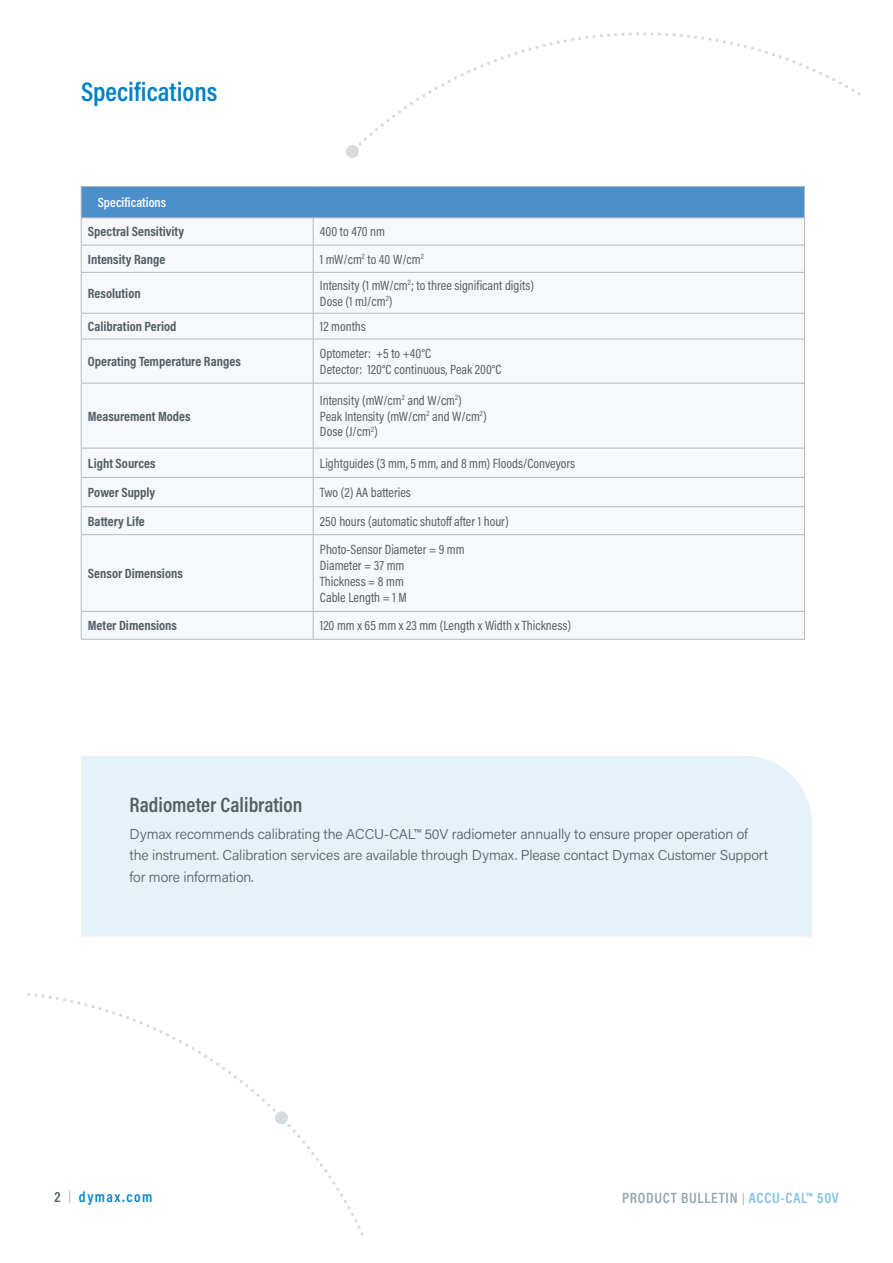
<style>
.page{position:relative;width:893px;height:1263px;background:#fff}
.page>*{position:absolute;margin:0;border:0;box-sizing:border-box;transform-origin:0 0}
.Main_Subhead{font:600 27px "Acumin Pro Cond";color:#0082c4}
.Subhead{font:600 21px "Acumin Pro Cond";color:#525e65}
.t1{font:600 15px "Acumin Pro Cond";letter-spacing:.05em;color:#95a3ab}
.Main_Subhead-2{font:600 15px "Acumin Pro Cond";letter-spacing:.1em;color:#0082c4}
.text{font:300 14.25px/21px "Acumin Pro";letter-spacing:-.01em;color:#525e65}
.Chart_text{font:13.5px/15.8px "Acumin Pro Cond";color:#525e65}
.Chart_text-2{font:700 13.5px "Acumin Pro Cond";color:#525e65}
.Chart_secondary_subh{font:600 13.5px "Acumin Pro Cond";color:#fff}
.s1{color:#525e65}
.s2{font-size:12px;color:#b1bac0}
.s3{color:#80c0e1}
</style>
<div class="page">
<div style="left:81px;top:756px;width:731px;height:181px;background:#e6f2f9"></div>
<div style="left:81px;top:186px;width:723px;height:32px;background:#4a8ecc"></div>
<svg style="left:82px;top:219px;width:722px;height:420px"></svg>
<hr style="left:81px;top:187px;width:1px;height:31px;background:#b1bac0">
<hr style="left:81px;top:245px;width:232px;height:1px;background:#b1bac0">
<svg style="left:81px;top:219px;width:1px;height:53px"></svg>
<hr style="left:313px;top:245px;width:492px;height:1px;background:#b1bac0">
<hr style="left:81px;top:272px;width:232px;height:1px;background:#b1bac0">
<hr style="left:81px;top:273px;width:1px;height:40px;background:#b1bac0">
<hr style="left:313px;top:272px;width:492px;height:1px;background:#b1bac0">
<hr style="left:81px;top:313px;width:232px;height:1px;background:#b1bac0">
<svg style="left:81px;top:314px;width:1px;height:25px"></svg>
<hr style="left:313px;top:313px;width:492px;height:1px;background:#b1bac0">
<hr style="left:81px;top:339px;width:232px;height:1px;background:#b1bac0">
<hr style="left:81px;top:339px;width:1px;height:44px;background:#b1bac0">
<hr style="left:313px;top:339px;width:492px;height:1px;background:#b1bac0">
<hr style="left:81px;top:383px;width:232px;height:1px;background:#b1bac0">
<hr style="left:81px;top:383px;width:1px;height:65px;background:#b1bac0">
<hr style="left:313px;top:383px;width:492px;height:1px;background:#b1bac0">
<hr style="left:81px;top:448px;width:232px;height:1px;background:#b1bac0">
<hr style="left:313px;top:448px;width:492px;height:1px;background:#b1bac0">
<hr style="left:81px;top:477px;width:232px;height:1px;background:#b1bac0">
<hr style="left:313px;top:477px;width:492px;height:1px;background:#b1bac0">
<hr style="left:81px;top:506px;width:232px;height:1px;background:#b1bac0">
<svg style="left:81px;top:448px;width:1px;height:86px"></svg>
<hr style="left:313px;top:506px;width:492px;height:1px;background:#b1bac0">
<hr style="left:81px;top:534px;width:232px;height:1px;background:#b1bac0">
<hr style="left:81px;top:535px;width:1px;height:76px;background:#b1bac0">
<hr style="left:313px;top:534px;width:492px;height:1px;background:#b1bac0">
<hr style="left:81px;top:611px;width:232px;height:1px;background:#b1bac0">
<svg style="left:81px;top:612px;width:1px;height:27px"></svg>
<hr style="left:313px;top:611px;width:492px;height:1px;background:#b1bac0">
<hr style="left:81px;top:639px;width:232px;height:1px;background:#b1bac0">
<hr style="left:313px;top:639px;width:492px;height:1px;background:#b1bac0">
<hr style="left:313px;top:218px;width:492px;height:1px;background:#b1bac0">
<svg style="left:313px;top:218px;width:1px;height:54px"></svg>
<hr style="left:313px;top:273px;width:1px;height:40px;background:#b1bac0">
<svg style="left:313px;top:313px;width:1px;height:26px"></svg>
<hr style="left:313px;top:339px;width:1px;height:44px;background:#b1bac0">
<hr style="left:313px;top:383px;width:1px;height:65px;background:#b1bac0">
<svg style="left:313px;top:448px;width:1px;height:86px"></svg>
<hr style="left:313px;top:535px;width:1px;height:76px;background:#b1bac0">
<svg style="left:313px;top:612px;width:1px;height:27px"></svg>
<hr style="left:804px;top:187px;width:1px;height:31px;background:#b1bac0">
<svg style="left:804px;top:219px;width:1px;height:53px"></svg>
<hr style="left:804px;top:273px;width:1px;height:40px;background:#b1bac0">
<svg style="left:804px;top:313px;width:1px;height:26px"></svg>
<hr style="left:804px;top:339px;width:1px;height:44px;background:#b1bac0">
<hr style="left:804px;top:383px;width:1px;height:65px;background:#b1bac0">
<svg style="left:804px;top:448px;width:1px;height:86px"></svg>
<hr style="left:804px;top:535px;width:1px;height:76px;background:#b1bac0">
<svg style="left:804px;top:611px;width:1px;height:28px"></svg>
<hr style="left:81px;top:186px;width:232px;height:1px;background:#b1bac0">
<hr style="left:313px;top:186px;width:492px;height:1px;background:#b1bac0">
<hr style="left:81px;top:218px;width:232px;height:1px;background:#b1bac0">
<svg style="left:346px;top:32px;width:515px;height:126px"></svg>
<svg style="left:27px;top:993px;width:337px;height:243px"></svg>
<p class="Main_Subhead" style="left:81px;top:74px;width:138px">Specifications</p>
<p class="Chart_secondary_subh" style="left:98px;top:194px;width:70px">Specifications</p>
<p class="Chart_text-2" style="left:88px;top:223px;width:98px">Spectral Sensitivity</p>
<p class="Chart_text" style="left:320px;top:224px;width:67px">400 to 470 nm</p>
<p class="Chart_text-2" style="left:88px;top:250px;width:79px">Intensity Range</p>
<p class="Chart_text" style="left:320px;top:251px;width:105px">1 mW/cm<sup>2</sup> to 40 W/cm<sup>2</sup></p>
<p class="Chart_text-2" style="left:88px;top:284px;width:54px">Resolution</p>
<p class="Chart_text" style="left:320px;top:277px;width:216px">Intensity (1 mW/cm<sup>2</sup>; to three significant digits)</p>
<p class="Chart_text" style="left:320px;top:293px;width:74px">Dose (1 mJ/cm<sup>2</sup>)</p>
<p class="Chart_text-2" style="left:88px;top:317px;width:90px">Calibration Period</p>
<p class="Chart_text" style="left:320px;top:318px;width:47px">12 months</p>
<p class="Chart_text-2" style="left:88px;top:352px;width:154px">Operating Temperature Ranges</p>
<p class="Chart_text" style="left:320px;top:345px;width:183px">Optometer: +5 to +40°C<br>Detector: 120°C continuous, Peak 200°C</p>
<p class="Chart_text-2" style="left:88px;top:407px;width:104px">Measurement Modes</p>
<p class="Chart_text" style="left:320px;top:392px;width:143px">Intensity (mW/cm<sup>2</sup> and W/cm<sup>2</sup>)</p>
<p class="Chart_text" style="left:320px;top:408px;width:168px">Peak Intensity (mW/cm<sup>2</sup> and W/cm<sup>2</sup>)</p>
<p class="Chart_text" style="left:320px;top:424px;width:59px">Dose (J/cm<sup>2</sup>)</p>
<p class="Chart_text-2" style="left:88px;top:454px;width:69px">Light Sources</p>
<p class="Chart_text" style="left:320px;top:455px;width:257px">Lightguides (3 mm, 5 mm, and 8 mm) Floods/Conveyors</p>
<p class="Chart_text-2" style="left:88px;top:483px;width:69px">Power Supply</p>
<p class="Chart_text" style="left:320px;top:484px;width:92px">Two (2) AA batteries</p>
<p class="Chart_text-2" style="left:88px;top:512px;width:58px">Battery Life</p>
<p class="Chart_text" style="left:320px;top:513px;width:190px">250 hours (automatic shutoff after 1 hour)</p>
<p class="Chart_text-2" style="left:88px;top:564px;width:96px">Sensor Dimensions</p>
<p class="Chart_text" style="left:320px;top:541px;width:146px">Photo-Sensor Diameter = 9 mm</p>
<p class="Chart_text" style="left:320px;top:557px;width:86px">Diameter = 37 mm</p>
<p class="Chart_text" style="left:320px;top:573px;width:85px">Thickness = 8 mm</p>
<p class="Chart_text" style="left:320px;top:589px;width:88px">Cable Length = 1 M</p>
<p class="Chart_text-2" style="left:88px;top:617px;width:91px">Meter Dimensions</p>
<p class="Chart_text" style="left:320px;top:617px;width:253px">120 mm x 65 mm x 23 mm (Length x Width x Thickness)</p>
<p class="Subhead" style="left:130px;top:791px;width:174px">Radiometer Calibration</p>
<p class="text" style="left:130px;top:823px;width:640px">Dymax recommends calibrating the ACCU-CAL™ 50V radiometer annually to ensure proper operation of the instrument. Calibration services are available through Dymax. Please contact Dymax Customer Support for more information.</p>
<p class="Main_Subhead-2" style="left:55px;top:1186px;width:99px"><span class="s1">2</span> <span class="s2">|</span> dymax.com</p>
<p class="t1" style="left:622px;top:1188px;width:218px">PRODUCT BULLETIN <span class="s2">|</span> <span class="s3">ACCU-CAL™ 50V</span></p>
</div>
